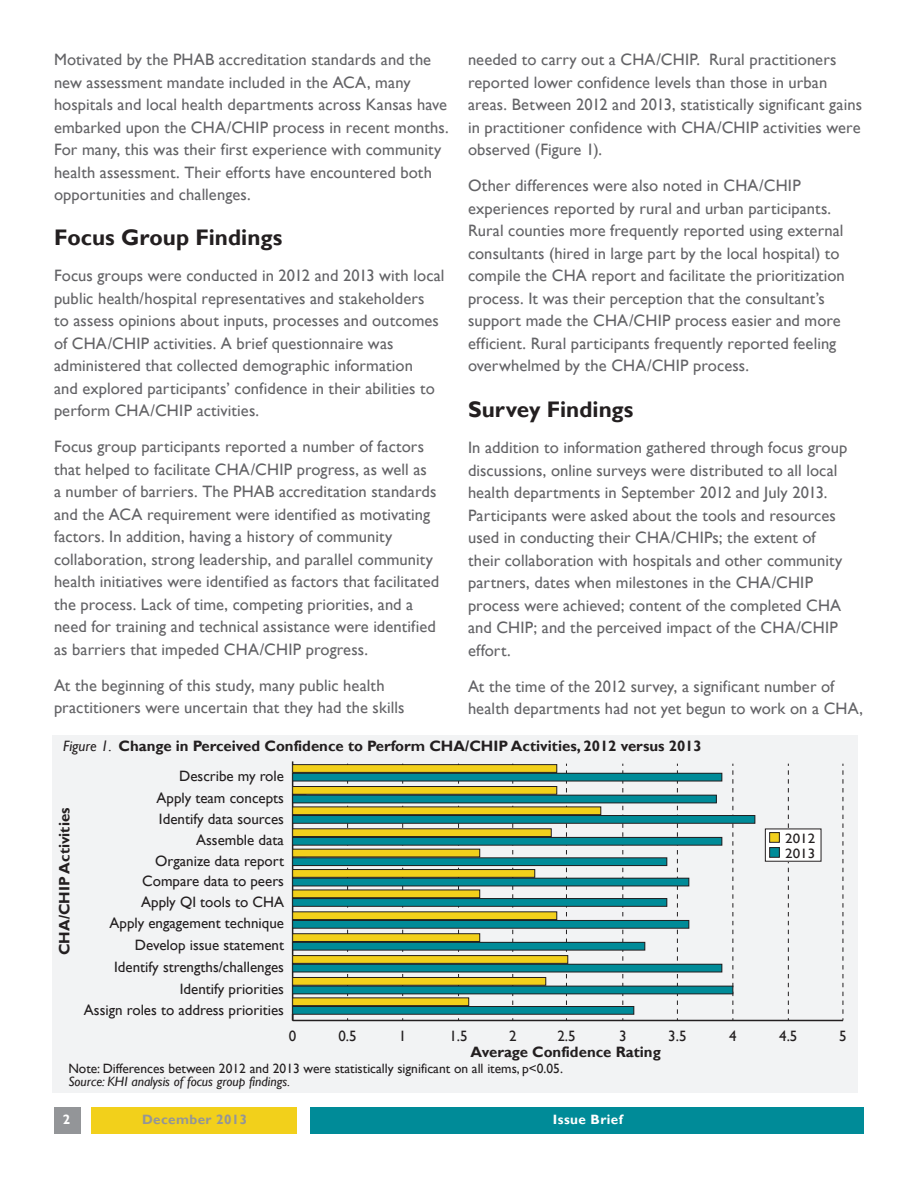
<style>
.page{position:relative;width:918px;height:1188px;background:#fff}
.page>*{position:absolute;margin:0;border:0;box-sizing:border-box;transform-origin:0 0}
.Subhead{font:700 22.5px "Gill Sans";color:#231f20}
.Body_Copy{font:16.5px/22.5px "Gill Sans";letter-spacing:.005em;color:#636366}
.t1{font:15px/21.9px "Gill Sans";color:#231f20;text-align:right}
.t2{font:700 15px "Gill Sans";color:#231f20}
.t3{font:13.5px/13.5px "Gill Sans";color:#231f20}
.t4{font:700 13.5px "Gill Sans";letter-spacing:.03em;color:#939598}
.t5{font:700 13.5px "Gill Sans";letter-spacing:.03em;color:#fff}
.t6{font:13.5px "Gill Sans";color:#231f20;scale:1.1 1}
.s1{font-weight:400;font-style:italic}
.s2{font-style:italic}
</style>
<div class="page">
<div style="left:311px;top:1107px;width:553px;height:27px;background:#008b98"></div>
<div style="left:91px;top:1107px;width:206px;height:27px;background:#f2d01b"></div>
<div style="left:54px;top:1107px;width:27px;height:27px;background:#939598"></div>
<div style="left:52px;top:735px;width:806px;height:357px;background:#f2f3f4"></div>
<hr style="left:293px;top:1020px;width:550px;height:1px;background:#231f20">
<svg style="left:402px;top:781px;width:1px;height:239px"></svg>
<svg style="left:512px;top:781px;width:1px;height:239px"></svg>
<svg style="left:622px;top:764px;width:1px;height:256px"></svg>
<svg style="left:733px;top:764px;width:1px;height:256px"></svg>
<svg style="left:788px;top:764px;width:1px;height:256px"></svg>
<svg style="left:677px;top:764px;width:1px;height:256px"></svg>
<svg style="left:566px;top:764px;width:1px;height:256px"></svg>
<svg style="left:458px;top:781px;width:1px;height:239px"></svg>
<svg style="left:347px;top:781px;width:1px;height:239px"></svg>
<svg style="left:843px;top:764px;width:1px;height:256px"></svg>
<hr style="left:292px;top:761px;width:1px;height:259px;background:#231f20">
<svg style="left:293px;top:1015px;width:13px;height:5px"></svg>
<div style="left:293px;top:1007px;width:341px;height:7px;background:#008b98"></div>
<div style="left:292px;top:1006px;width:342px;height:9px;border:1px solid #231f20"></div>
<div style="left:293px;top:986px;width:440px;height:8px;background:#008b98"></div>
<div style="left:292px;top:986px;width:441px;height:8px;border:1px solid #231f20"></div>
<div style="left:293px;top:964px;width:429px;height:8px;background:#008b98"></div>
<div style="left:292px;top:964px;width:430px;height:8px;border:1px solid #231f20"></div>
<div style="left:293px;top:942px;width:352px;height:8px;background:#008b98"></div>
<div style="left:292px;top:942px;width:353px;height:8px;border:1px solid #231f20"></div>
<div style="left:293px;top:920px;width:396px;height:8px;background:#008b98"></div>
<div style="left:292px;top:920px;width:397px;height:9px;border:1px solid #231f20"></div>
<div style="left:293px;top:899px;width:374px;height:7px;background:#008b98"></div>
<div style="left:292px;top:898px;width:375px;height:9px;border:1px solid #231f20"></div>
<div style="left:293px;top:878px;width:396px;height:8px;background:#008b98"></div>
<div style="left:292px;top:878px;width:397px;height:8px;border:1px solid #231f20"></div>
<div style="left:293px;top:858px;width:374px;height:8px;background:#008b98"></div>
<div style="left:292px;top:857px;width:375px;height:9px;border:1px solid #231f20"></div>
<div style="left:293px;top:837px;width:429px;height:8px;background:#008b98"></div>
<div style="left:292px;top:837px;width:430px;height:9px;border:1px solid #231f20"></div>
<div style="left:293px;top:816px;width:462px;height:7px;background:#008b98"></div>
<div style="left:292px;top:815px;width:463px;height:9px;border:1px solid #231f20"></div>
<div style="left:293px;top:795px;width:423px;height:8px;background:#008b98"></div>
<div style="left:292px;top:795px;width:425px;height:8px;border:1px solid #231f20"></div>
<div style="left:293px;top:773px;width:429px;height:8px;background:#008b98"></div>
<div style="left:292px;top:773px;width:430px;height:8px;border:1px solid #231f20"></div>
<div style="left:293px;top:998px;width:176px;height:8px;background:#f2d01b"></div>
<div style="left:292px;top:997px;width:177px;height:9px;border:1px solid #231f20"></div>
<div style="left:293px;top:977px;width:253px;height:8px;background:#f2d01b"></div>
<div style="left:292px;top:977px;width:254px;height:9px;border:1px solid #231f20"></div>
<div style="left:293px;top:956px;width:275px;height:7px;background:#f2d01b"></div>
<div style="left:292px;top:955px;width:276px;height:9px;border:1px solid #231f20"></div>
<div style="left:293px;top:934px;width:187px;height:7px;background:#f2d01b"></div>
<div style="left:292px;top:933px;width:188px;height:9px;border:1px solid #231f20"></div>
<div style="left:293px;top:912px;width:264px;height:8px;background:#f2d01b"></div>
<div style="left:292px;top:911px;width:265px;height:9px;border:1px solid #231f20"></div>
<div style="left:293px;top:890px;width:187px;height:8px;background:#f2d01b"></div>
<div style="left:292px;top:890px;width:188px;height:8px;border:1px solid #231f20"></div>
<div style="left:293px;top:870px;width:242px;height:7px;background:#f2d01b"></div>
<div style="left:292px;top:869px;width:243px;height:9px;border:1px solid #231f20"></div>
<div style="left:293px;top:849px;width:187px;height:8px;background:#f2d01b"></div>
<div style="left:293px;top:829px;width:258px;height:8px;background:#f2d01b"></div>
<div style="left:292px;top:828px;width:260px;height:9px;border:1px solid #231f20"></div>
<div style="left:293px;top:807px;width:308px;height:8px;background:#f2d01b"></div>
<div style="left:292px;top:807px;width:309px;height:8px;border:1px solid #231f20"></div>
<div style="left:293px;top:787px;width:264px;height:7px;background:#f2d01b"></div>
<div style="left:292px;top:786px;width:265px;height:9px;border:1px solid #231f20"></div>
<div style="left:293px;top:765px;width:264px;height:7px;background:#f2d01b"></div>
<div style="left:292px;top:764px;width:265px;height:9px;border:1px solid #231f20"></div>
<div style="left:765px;top:829px;width:56px;height:32px;background:#fff"></div>
<div style="left:770px;top:848px;width:9px;height:9px;background:#008b98"></div>
<div style="left:769px;top:847px;width:11px;height:11px;border:1px solid #231f20"></div>
<div style="left:770px;top:833px;width:9px;height:9px;background:#f2d01b"></div>
<div style="left:769px;top:832px;width:11px;height:11px;border:1px solid #231f20"></div>
<p class="Body_Copy" style="left:54px;top:49px;width:396px">Motivated by the PHAB accreditation standards and the new assessment mandate included in the ACA, many hospitals and local health departments across Kansas have embarked upon the CHA/CHIP process in recent months.<br>For many, this was their first experience with community health assessment. Their efforts have encountered both opportunities and challenges.</p>
<p class="Subhead" style="left:54px;top:224px;width:230px">Focus Group Findings</p>
<p class="Body_Copy" style="left:54px;top:265px;width:392px">Focus groups were conducted in 2012 and 2013 with local public health/hospital representatives and stakeholders<br>to assess opinions about inputs, processes and outcomes of CHA/CHIP activities. A brief questionnaire was administered that collected demographic information<br>and explored participants’ confidence in their abilities to perform CHA/CHIP activities.</p>
<p class="Body_Copy" style="left:54px;top:436px;width:387px">Focus group participants reported a number of factors that helped to facilitate CHA/CHIP progress, as well as<br>a number of barriers. The PHAB accreditation standards and the ACA requirement were identified as motivating factors. In addition, having a history of community collaboration, strong leadership, and parallel community health initiatives were identified as factors that facilitated the process. Lack of time, competing priorities, and a need for training and technical assistance were identified as barriers that impeded CHA/CHIP progress.</p>
<p class="Body_Copy" style="left:54px;top:674px;width:352px">At the beginning of this study, many public health practitioners were uncertain that they had the skills</p>
<p class="Body_Copy" style="left:468px;top:49px;width:396px">needed to carry out a CHA/CHIP. Rural practitioners reported lower confidence levels than those in urban areas. Between 2012 and 2013, statistically significant gains in practitioner confidence with CHA/CHIP activities were observed (Figure 1).</p>
<p class="Body_Copy" style="left:468px;top:175px;width:378px">Other differences were also noted in CHA/CHIP experiences reported by rural and urban participants.<br>Rural counties more frequently reported using external consultants (hired in large part by the local hospital) to compile the CHA report and facilitate the prioritization process. It was their perception that the consultant’s support made the CHA/CHIP process easier and more efficient. Rural participants frequently reported feeling overwhelmed by the CHA/CHIP process.</p>
<p class="Subhead" style="left:468px;top:396px;width:167px">Survey Findings</p>
<p class="Body_Copy" style="left:468px;top:437px;width:381px">In addition to information gathered through focus group discussions, online surveys were distributed to all local health departments in September 2012 and July 2013.<br>Participants were asked about the tools and resources used in conducting their CHA/CHIPs; the extent of their collaboration with hospitals and other community partners, dates when milestones in the CHA/CHIP process were achieved; content of the completed CHA and CHIP; and the perceived impact of the CHA/CHIP effort.</p>
<p class="Body_Copy" style="left:468px;top:675px;width:397px">At the time of the 2012 survey, a significant number of health departments had not yet begun to work on a CHA,</p>
<p class="t2" style="left:63px;top:737px;width:640px"><span class="s1">Figure 1.</span> Change in Perceived Confidence to Perform CHA/CHIP Activities, 2012 versus 2013</p>
<p class="t2" style="left:55px;top:955px;width:149px;rotate:-90deg">CHA/CHIP Activities</p>
<p class="t1" style="left:157px;top:766px;width:129px">Describe my role<br>Apply team concepts</p>
<p class="t1" style="left:159px;top:808px;width:127px">Identify data sources<br>Assemble data</p>
<p class="t1" style="left:141px;top:851px;width:144px;line-height:20.4px;text-align:justify;text-indent:14px">Organize data report Compare data to peers Apply QI tools to CHA</p>
<p class="t1" style="left:110px;top:913px;width:176px">Apply engagement technique<br>Develop issue statement<br>Identify strengths/challenges<br>Identify priorities</p>
<p class="t1" style="left:84px;top:999px;width:202px">Assign roles to address priorities</p>
<p class="t6" style="left:785px;top:830px;width:29px">2012</p>
<p class="t6" style="left:785px;top:845px;width:29px">2013</p>
<p class="t1" style="left:289px;top:1026px;width:9px">0</p>
<p class="t1" style="left:338px;top:1026px;width:20px">0.5</p>
<p class="t1" style="left:399px;top:1026px;width:9px">1</p>
<p class="t1" style="left:449px;top:1026px;width:20px">1.5</p>
<p class="t1" style="left:509px;top:1026px;width:9px">2</p>
<p class="t1" style="left:557px;top:1026px;width:20px">2.5</p>
<p class="t1" style="left:619px;top:1026px;width:9px">3</p>
<p class="t1" style="left:668px;top:1026px;width:20px">3.5</p>
<p class="t1" style="left:729px;top:1026px;width:9px">4</p>
<p class="t1" style="left:779px;top:1026px;width:20px">4.5</p>
<p class="t1" style="left:839px;top:1026px;width:9px">5</p>
<p class="t2" style="left:470px;top:1043px;width:192px">Average Confidence Rating</p>
<p class="t3" style="left:68px;top:1062px;width:496px">Note: Differences between 2012 and 2013 were statistically significant on all items, p&lt;0.05.<br><span class="s2">Source: KHI analysis of focus group findings.</span></p>
<p class="t5" style="left:63px;top:1112px;width:9px">2</p>
<p class="t4" style="left:142px;top:1112px;width:107px">December 2013</p>
<p class="t5" style="left:553px;top:1112px;width:71px">Issue Brief</p>
</div>
